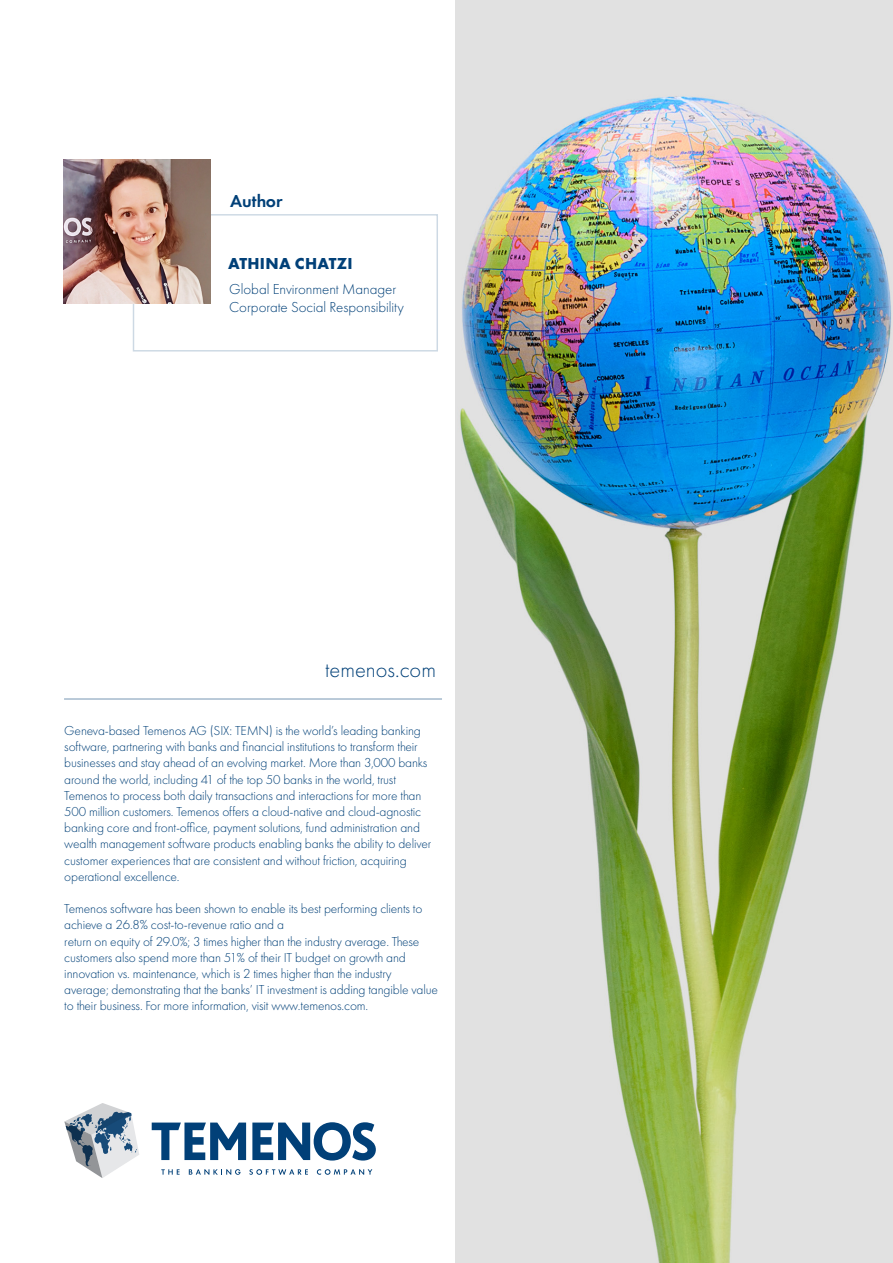
<style>
.page{position:relative;width:893px;height:1263px;background:#fff}
.page>*{position:absolute;margin:0;border:0;box-sizing:border-box;transform-origin:0 0}
.t1{font:300 22.5px "Futura PT";color:#014078}
.t2{font:600 18px "Futura PT";color:#014078}
.t3{font:700 16.5px "Futura PT";letter-spacing:.015em;color:#014078}
.t4{font:300 15px "Futura PT";color:#014078}
.t5{font:300 13.5px/16.2px "Futura PT";letter-spacing:-.01em;color:#014078}
</style>
<div class="page">
<hr style="left:64px;top:698px;width:378px;height:1px;background:#7f9db8">
<svg style="left:152px;top:1122px;width:94px;height:38px"></svg>
<svg style="left:252px;top:1122px;width:124px;height:38px"></svg>
<svg style="left:161px;top:1169px;width:19px;height:5px"></svg>
<svg style="left:189px;top:1169px;width:51px;height:6px"></svg>
<svg style="left:249px;top:1169px;width:59px;height:6px"></svg>
<svg style="left:317px;top:1169px;width:55px;height:6px"></svg>
<svg style="left:64px;top:1103px;width:75px;height:75px"></svg>
<img style="left:64px;top:159px;width:147px;height:145px">
<img style="left:455px;top:0;width:438px;height:1263px">
<p class="t2" style="left:230px;top:189px;width:54px">Author</p>
<p class="t3" style="left:228px;top:253px;width:126px">ATHINA CHATZI</p>
<p class="t4" style="left:229px;top:281px;width:169px">Global Environment Manager</p>
<p class="t4" style="left:229px;top:299px;width:176px">Corporate Social Responsibility</p>
<p class="t1" style="left:325px;top:657px;width:112px">temenos.com</p>
<p class="t5" style="left:64px;top:722px;width:369px">Geneva-based Temenos AG (SIX: TEMN) is the world’s leading banking software, partnering with banks and financial institutions to transform their businesses and stay ahead of an evolving market. More than 3,000 banks around the world, including 41 of the top 50 banks in the world, trust Temenos to process both daily transactions and interactions for more than 500 million customers. Temenos offers a cloud-native and cloud-agnostic banking core and front-office, payment solutions, fund administration and wealth management software products enabling banks the ability to deliver customer experiences that are consistent and without friction, acquiring operational excellence.</p>
<p class="t5" style="left:64px;top:901px;width:360px">Temenos software has been shown to enable its best performing clients to achieve a 26.8% cost-to-revenue ratio and a</p>
<p class="t5" style="left:64px;top:933px;width:375px">return on equity of 29.0%; 3 times higher than the industry average. These customers also spend more than 51% of their IT budget on growth and innovation vs. maintenance, which is 2 times higher than the industry average; demonstrating that the banks’ IT investment is adding tangible value to their business. For more information, visit www.temenos.com.</p>
</div>
